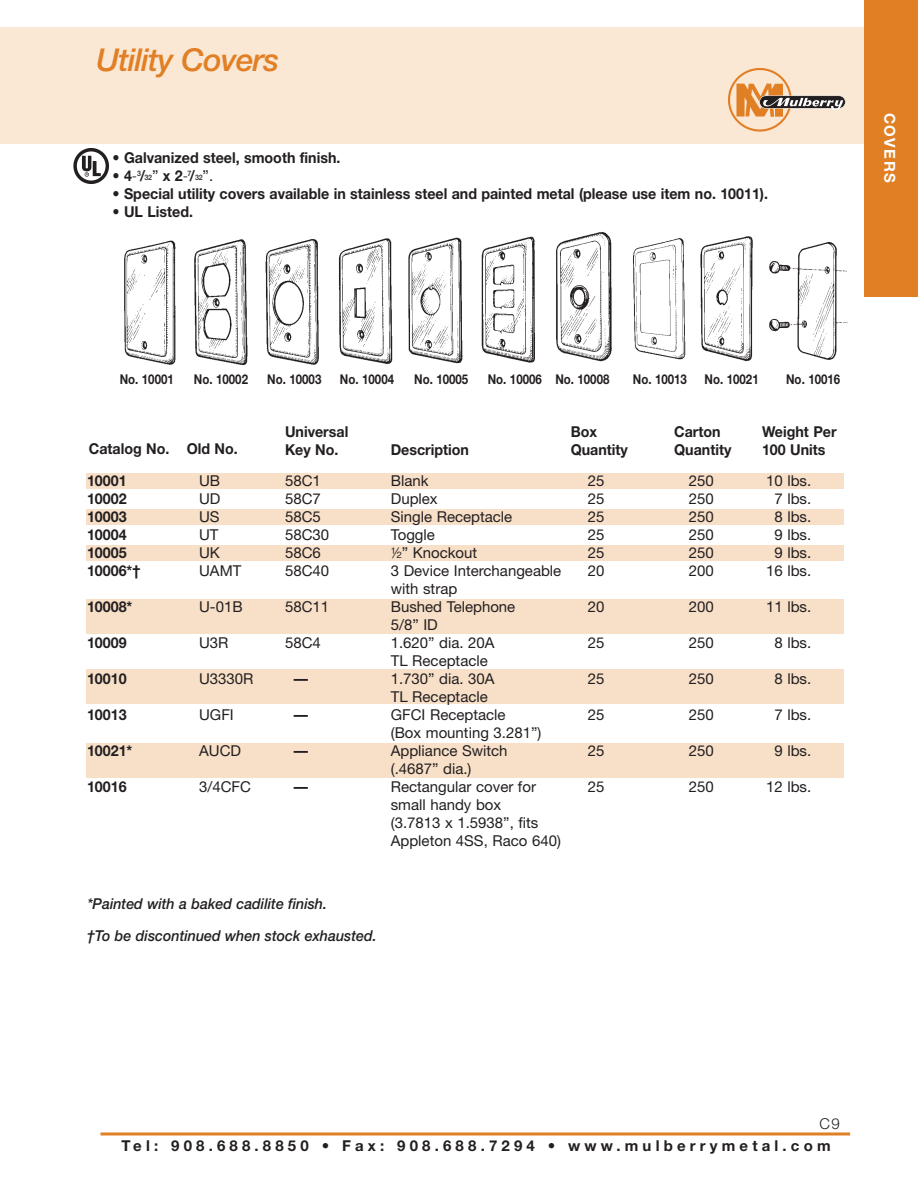
<style>
.page{position:relative;width:918px;height:1188px;background:#fff}
.page>*{position:absolute;margin:0;border:0;box-sizing:border-box;transform-origin:0 0}
.t1{font:italic 500 31.5px "Helvetica Neue";letter-spacing:-.03em;color:#e17f24}
.t2{font:15px/18px "Helvetica Neue";color:#231f20}
.t3{font:700 15px "Helvetica Neue";color:#231f20;scale:.95 1}
.t4{font:italic 500 15px/31.5px "Helvetica Neue";color:#231f20;scale:.95 1}
.t5{font:700 15px "Helvetica Neue";letter-spacing:.28em;color:#231f20}
.t6{font:700 15px "Helvetica Neue";letter-spacing:.1em;color:#fff}
.t7{font:300 15px "Helvetica Neue";color:#231f20}
.t8{font:700 13.5px "Helvetica Neue";color:#231f20;scale:.85 1}
.t9{font:500 7.5px "Helvetica Neue";color:#231f20;scale:.95 1}
.s1{font-weight:700;font-size:15px}
.s2{font-weight:300;font-size:15px}
.s3{font-size:15px}
.s4{font-weight:400;font-size:15px}
.s5{font-family:"Sans Fractions Plain"}
</style>
<div class="page">
<div style="left:86px;top:599px;width:758px;height:35px;background:#f7dfc8"></div>
<div style="left:86px;top:545px;width:758px;height:16px;background:#f7dfc8"></div>
<div style="left:86px;top:510px;width:758px;height:15px;background:#f7dfc8"></div>
<div style="left:86px;top:473px;width:758px;height:16px;background:#f7dfc8"></div>
<div style="left:86px;top:743px;width:758px;height:35px;background:#f7dfc8"></div>
<div style="left:86px;top:669px;width:758px;height:35px;background:#f7dfc8"></div>
<div style="left:0;top:27px;width:918px;height:116px;background:#fae7d4"></div>
<img style="left:729px;top:69px;width:82px;height:63px">
<div style="left:759px;top:96px;width:87px;height:13px;border:1px solid #fff;border-radius:7px"></div>
<img style="left:761px;top:96px;width:84px;height:17px">
<hr style="left:100px;top:1132px;width:750px;height:3px;background:#e17f24">
<img style="left:124px;top:231px;width:724px;height:135px">
<img style="left:73px;top:149px;width:35px;height:34px">
<div style="left:864px;top:0;width:54px;height:297px;background:#e17f24"></div>
<h1 class="t1" style="left:96px;top:49px;width:185px">Utility Covers</h1>
<p class="t3" style="left:113px;top:153px;width:241px">• Galvanized steel, smooth finish.</p>
<p class="t9" style="left:113px;top:175px;width:107px"><span class="s1">• 4</span><span class="s2">-</span>3<span class="s3">/</span>32<span class="s4">”</span> <span class="s1">x 2</span><span class="s2">-</span>7<span class="s3">/</span>32<span class="s4">”.</span></p>
<p class="t3" style="left:113px;top:189px;width:692px">• Special utility covers available in stainless steel and painted metal (please use item no. 10011).</p>
<p class="t3" style="left:113px;top:207px;width:86px">• UL Listed.</p>
<p class="t6" style="left:895px;top:113px;width:72px;rotate:90deg">COVERS</p>
<p class="t8" style="left:120px;top:375px;width:65px">No. 10001</p>
<p class="t8" style="left:194px;top:374px;width:65px">No. 10002</p>
<p class="t8" style="left:267px;top:374px;width:65px">No. 10003</p>
<p class="t8" style="left:340px;top:374px;width:65px">No. 10004</p>
<p class="t8" style="left:414px;top:374px;width:65px">No. 10005</p>
<p class="t8" style="left:488px;top:374px;width:145px">No. 10006 No. 10008</p>
<p class="t8" style="left:633px;top:374px;width:65px">No. 10013</p>
<p class="t8" style="left:705px;top:374px;width:65px">No. 10021</p>
<p class="t8" style="left:786px;top:374px;width:65px">No. 10016</p>
<p class="t3" style="left:89px;top:443px;width:158px">Catalog No. Old No.</p>
<p class="t3" style="left:285px;top:426px;width:68px">Universal</p>
<p class="t3" style="left:571px;top:426px;width:29px">Box</p>
<p class="t3" style="left:674px;top:426px;width:50px">Carton</p>
<p class="t3" style="left:762px;top:426px;width:80px">Weight Per</p>
<p class="t3" style="left:285px;top:444px;width:58px">Key No.</p>
<p class="t3" style="left:391px;top:444px;width:84px">Description</p>
<p class="t3" style="left:571px;top:444px;width:62px">Quantity</p>
<p class="t3" style="left:674px;top:444px;width:62px">Quantity</p>
<p class="t3" style="left:762px;top:444px;width:68px">100 Units</p>
<p class="t3" style="left:87px;top:475px;width:43px">10001</p>
<p class="t2" style="left:199px;top:473px;width:23px">UB</p>
<p class="t2" style="left:285px;top:473px;width:37px">58C1</p>
<p class="t2" style="left:391px;top:473px;width:39px">Blank</p>
<p class="t2" style="left:588px;top:473px;width:18px">25</p>
<p class="t2" style="left:689px;top:473px;width:27px">250</p>
<p class="t2" style="left:766px;top:473px;width:47px">10 lbs.</p>
<p class="t3" style="left:87px;top:493px;width:43px">10002</p>
<p class="t2" style="left:199px;top:491px;width:23px">UD</p>
<p class="t2" style="left:285px;top:491px;width:37px">58C7</p>
<p class="t2" style="left:391px;top:491px;width:48px">Duplex</p>
<p class="t2" style="left:588px;top:491px;width:18px">25</p>
<p class="t2" style="left:689px;top:491px;width:27px">250</p>
<p class="t2" style="left:774px;top:491px;width:38px">7 lbs.</p>
<p class="t3" style="left:87px;top:511px;width:43px">10003</p>
<p class="t2" style="left:199px;top:509px;width:22px">US</p>
<p class="t2" style="left:285px;top:509px;width:37px">58C5</p>
<p class="t2" style="left:391px;top:509px;width:123px">Single Receptacle</p>
<p class="t2" style="left:588px;top:509px;width:18px">25</p>
<p class="t2" style="left:689px;top:509px;width:27px">250</p>
<p class="t2" style="left:774px;top:509px;width:38px">8 lbs.</p>
<p class="t3" style="left:87px;top:529px;width:43px">10004</p>
<p class="t2" style="left:199px;top:527px;width:21px">UT</p>
<p class="t2" style="left:285px;top:527px;width:46px">58C30</p>
<p class="t2" style="left:391px;top:527px;width:46px">Toggle</p>
<p class="t2" style="left:588px;top:527px;width:18px">25</p>
<p class="t2" style="left:689px;top:527px;width:27px">250</p>
<p class="t2" style="left:774px;top:527px;width:38px">9 lbs.</p>
<p class="t3" style="left:87px;top:547px;width:43px">10005</p>
<p class="t2" style="left:199px;top:545px;width:22px">UK</p>
<p class="t2" style="left:285px;top:545px;width:37px">58C6</p>
<p class="t2" style="left:391px;top:545px;width:88px"><span class="s5">2</span>” Knockout</p>
<p class="t2" style="left:588px;top:545px;width:18px">25</p>
<p class="t2" style="left:689px;top:545px;width:27px">250</p>
<p class="t2" style="left:774px;top:545px;width:38px">9 lbs.</p>
<p class="t3" style="left:87px;top:565px;width:58px">10006*†</p>
<p class="t2" style="left:199px;top:563px;width:44px">UAMT</p>
<p class="t2" style="left:285px;top:563px;width:46px">58C40</p>
<p class="t2" style="left:391px;top:563px;width:172px">3 Device Interchangeable</p>
<p class="t2" style="left:588px;top:563px;width:18px">20</p>
<p class="t2" style="left:689px;top:563px;width:27px">200</p>
<p class="t2" style="left:766px;top:563px;width:47px">16 lbs.</p>
<p class="t2" style="left:391px;top:581px;width:68px">with strap</p>
<p class="t3" style="left:87px;top:601px;width:49px">10008*</p>
<p class="t2" style="left:199px;top:599px;width:45px">U-01B</p>
<p class="t2" style="left:285px;top:599px;width:46px">58C11</p>
<p class="t2" style="left:391px;top:599px;width:126px">Bushed Telephone</p>
<p class="t2" style="left:588px;top:599px;width:18px">20</p>
<p class="t2" style="left:689px;top:599px;width:27px">200</p>
<p class="t2" style="left:766px;top:599px;width:47px">11 lbs.</p>
<p class="t2" style="left:391px;top:617px;width:49px">5/8” ID</p>
<p class="t3" style="left:87px;top:637px;width:43px">10009</p>
<p class="t2" style="left:199px;top:635px;width:31px">U3R</p>
<p class="t2" style="left:285px;top:635px;width:37px">58C4</p>
<p class="t2" style="left:391px;top:635px;width:105px">1.620” dia. 20A</p>
<p class="t2" style="left:588px;top:635px;width:18px">25</p>
<p class="t2" style="left:689px;top:635px;width:27px">250</p>
<p class="t2" style="left:774px;top:635px;width:38px">8 lbs.</p>
<p class="t2" style="left:391px;top:653px;width:99px">TL Receptacle</p>
<p class="t3" style="left:87px;top:673px;width:43px">10010</p>
<p class="t2" style="left:199px;top:671px;width:56px">U3330R</p>
<p class="t3" style="left:294px;top:673px;width:16px">—</p>
<p class="t2" style="left:391px;top:671px;width:105px">1.730” dia. 30A</p>
<p class="t2" style="left:588px;top:671px;width:18px">25</p>
<p class="t2" style="left:689px;top:671px;width:27px">250</p>
<p class="t2" style="left:774px;top:671px;width:38px">8 lbs.</p>
<p class="t2" style="left:391px;top:689px;width:99px">TL Receptacle</p>
<p class="t3" style="left:87px;top:709px;width:43px">10013</p>
<p class="t2" style="left:199px;top:707px;width:36px">UGFI</p>
<p class="t3" style="left:294px;top:709px;width:16px">—</p>
<p class="t2" style="left:391px;top:707px;width:116px">GFCI Receptacle</p>
<p class="t2" style="left:588px;top:707px;width:18px">25</p>
<p class="t2" style="left:689px;top:707px;width:27px">250</p>
<p class="t2" style="left:774px;top:707px;width:38px">7 lbs.</p>
<p class="t2" style="left:391px;top:725px;width:152px">(Box mounting 3.281”)</p>
<p class="t3" style="left:87px;top:745px;width:49px">10021*</p>
<p class="t2" style="left:199px;top:743px;width:43px">AUCD</p>
<p class="t3" style="left:294px;top:745px;width:16px">—</p>
<p class="t2" style="left:391px;top:743px;width:118px">Appliance Switch</p>
<p class="t2" style="left:588px;top:743px;width:18px">25</p>
<p class="t2" style="left:689px;top:743px;width:27px">250</p>
<p class="t2" style="left:774px;top:743px;width:38px">9 lbs.</p>
<p class="t2" style="left:391px;top:761px;width:82px">(.4687” dia.)</p>
<p class="t3" style="left:87px;top:781px;width:43px">10016</p>
<p class="t2" style="left:199px;top:779px;width:53px">3/4CFC</p>
<p class="t3" style="left:294px;top:781px;width:16px">—</p>
<p class="t2" style="left:391px;top:779px;width:147px">Rectangular cover for</p>
<p class="t2" style="left:588px;top:779px;width:18px">25</p>
<p class="t2" style="left:689px;top:779px;width:27px">250</p>
<p class="t2" style="left:766px;top:779px;width:47px">12 lbs.</p>
<p class="t2" style="left:391px;top:797px;width:172px">small handy box<br>(3.7813 x 1.5938”, fits<br>Appleton 4SS, Raco 640)</p>
<p class="t4" style="left:87px;top:890px;width:306px">*Painted with a baked cadilite finish.<br>†To be discontinued when stock exhausted.</p>
<p class="t7" style="left:819px;top:1119px;width:22px">C9</p>
<p class="t5" style="left:122px;top:1140px;width:710px">Tel: 908.688.8850 • Fax: 908.688.7294 • www.mulberrymetal.com</p>
</div>
